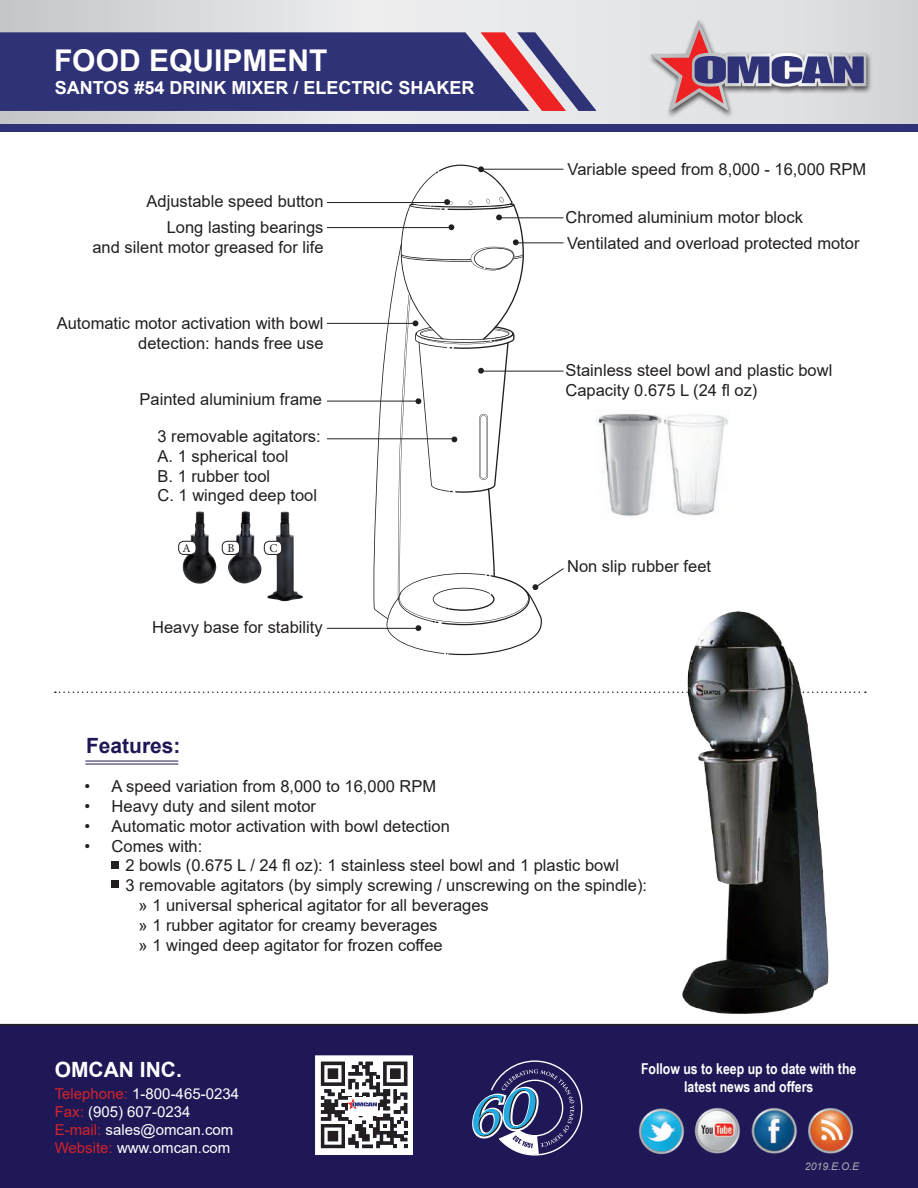
<style>
.page{position:relative;width:918px;height:1188px;background:#fff}
.page>*{position:absolute;margin:0;border:0;box-sizing:border-box;transform-origin:0 0}
.t1{font:700 30px "Arial";color:#fff}
.t2{font:700 21px "Arial";color:#fff}
.t3{font:700 21px "Arial";color:#1f1857}
.t4{font:700 18px "Arial";color:#fff}
.t5{font:16.5px/19.8px "Arial";color:#231f20}
.t6{font:15px/18px "Arial";color:#fff}
.t7{font:700 15px/18px "Arial Narrow";color:#fff;text-align:center}
.t8{font:12px "Minion Pro";color:#231f20}
.t9{font:italic 10.5px "Arial";color:#a8a9ad}
.s1{color:#d1232a}
</style>
<div class="page">
<svg style="left:0;top:0;width:918px;height:124px;background:#dedfe1"></svg>
<svg style="left:0;top:32px;width:597px;height:79px;background:#49437e"></svg>
<div style="left:0;top:124px;width:918px;height:7px;background:#2f3276"></div>
<div style="left:647px;top:18px;width:225px;height:100px;background:#231f20;opacity:.75"></div>
<svg style="left:650px;top:20px;width:216px;height:92px;background:#b8adbb"></svg>
<div style="left:0;top:1024px;width:918px;height:164px;background:#1f1857"></div>
<img style="left:636px;top:1097px;width:239px;height:66px">
<svg style="left:472px;top:1060px;width:110px;height:96px;background:#464b7d"></svg>
<svg style="left:315px;top:1055px;width:98px;height:100px"></svg>
<svg style="left:55px;top:692px;width:811px;height:1px"></svg>
<svg style="left:327px;top:168px;width:237px;height:461px"></svg>
<img style="left:228px;top:511px;width:33px;height:73px">
<img style="left:182px;top:511px;width:34px;height:73px">
<img style="left:267px;top:511px;width:36px;height:90px">
<div style="left:179px;top:541px;width:17px;height:13px;background:#fff;border-radius:5px"></div>
<div style="left:178px;top:541px;width:18px;height:14px;border:1px solid #231f20;border-radius:5px"></div>
<div style="left:222px;top:541px;width:18px;height:13px;background:#fff;border-radius:5px"></div>
<div style="left:222px;top:541px;width:18px;height:14px;border:1px solid #231f20;border-radius:5px"></div>
<div style="left:264px;top:541px;width:18px;height:13px;background:#fff;border-radius:5px"></div>
<div style="left:264px;top:541px;width:18px;height:14px;border:1px solid #231f20;border-radius:5px"></div>
<svg style="left:373px;top:165px;width:169px;height:490px"></svg>
<img style="left:597px;top:413px;width:131px;height:103px">
<img style="left:674px;top:611px;width:190px;height:413px">
<hr style="left:85px;top:761px;width:93px;height:1px;background:#1f1857">
<hr style="left:85px;top:764px;width:93px;height:1px;background:#1f1857">
<div style="left:111px;top:861px;width:8px;height:8px;background:#231f20"></div>
<div style="left:111px;top:881px;width:8px;height:7px;background:#231f20"></div>
<h1 class="t1" style="left:54px;top:39px;width:275px">FOOD EQUIPMENT</h1>
<p class="t4" style="left:55px;top:75px;width:421px">SANTOS #54 DRINK MIXER / ELECTRIC SHAKER</p>
<p class="t5" style="left:147px;top:191px;width:179px">Adjustable speed button</p>
<p class="t5" style="left:92px;top:217px;width:233px;text-align:right">Long lasting bearings<br>and silent motor greased for life</p>
<p class="t5" style="left:57px;top:314px;width:268px;text-align:right">Automatic motor activation with bowl detection: hands free use</p>
<p class="t5" style="left:140px;top:389px;width:184px">Painted aluminium frame</p>
<p class="t5" style="left:158px;top:426px;width:165px">3 removable agitators:<br>A. 1 spherical tool<br>B. 1 rubber tool<br>C. 1 winged deep tool</p>
<p class="t8" style="left:182px;top:540px;width:10px">A</p>
<p class="t8" style="left:227px;top:540px;width:9px">B</p>
<p class="t8" style="left:269px;top:540px;width:9px">C</p>
<p class="t5" style="left:152px;top:617px;width:172px">Heavy base for stability</p>
<p class="t5" style="left:568px;top:159px;width:300px">Variable speed from 8,000 - 16,000 RPM</p>
<p class="t5" style="left:566px;top:205px;width:296px;line-height:26px">Chromed aluminium motor block<br>Ventilated and overload protected motor</p>
<p class="t5" style="left:566px;top:360px;width:268px">Stainless steel bowl and plastic bowl<br>Capacity 0.675 L (24 fl oz)</p>
<p class="t5" style="left:567px;top:556px;width:145px">Non slip rubber feet</p>
<p class="t3" style="left:86px;top:731px;width:96px">Features:</p>
<p class="t5" style="left:85px;top:776px;width:353px">• A speed variation from 8,000 to 16,000 RPM</p>
<p class="t5" style="left:85px;top:796px;width:233px">• Heavy duty and silent motor</p>
<p class="t5" style="left:85px;top:816px;width:367px">• Automatic motor activation with bowl detection</p>
<p class="t5" style="left:85px;top:836px;width:119px">• Comes with:</p>
<p class="t5" style="left:125px;top:856px;width:495px">2 bowls (0.675 L / 24 fl oz): 1 stainless steel bowl and 1 plastic bowl</p>
<p class="t5" style="left:125px;top:875px;width:523px">3 removable agitators (by simply screwing / unscrewing on the spindle):</p>
<p class="t5" style="left:139px;top:895px;width:352px">» 1 universal spherical agitator for all beverages</p>
<p class="t5" style="left:139px;top:915px;width:300px">» 1 rubber agitator for creamy beverages</p>
<p class="t5" style="left:139px;top:935px;width:306px">» 1 winged deep agitator for frozen coffee</p>
<p class="t2" style="left:55px;top:1055px;width:129px">OMCAN INC.</p>
<p class="t7" style="left:641px;top:1059px;width:217px">Follow us to keep up to date with the latest news and offers</p>
<p class="t6" style="left:55px;top:1085px;width:186px"><span class="s1">Telephone:</span> 1-800-465-0234<br><span class="s1">Fax:</span> (905) 607-0234<br><span class="s1">E-mail:</span> sales@omcan.com<br><span class="s1">Website:</span> www.omcan.com</p>
<p class="t9" style="left:805px;top:1159px;width:56px">2019.E.O.E</p>
</div>
